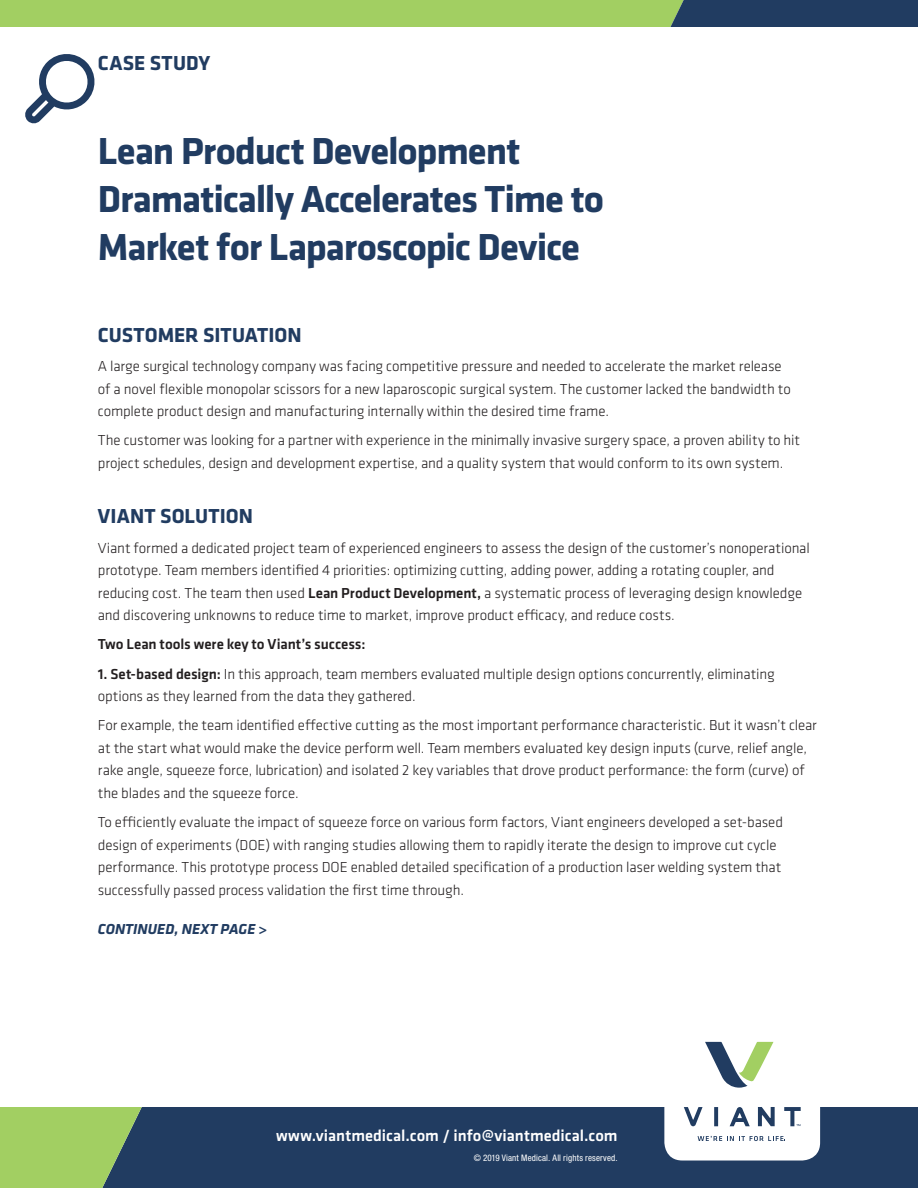
<style>
.page{position:relative;width:918px;height:1188px;background:#fff}
.page>*{position:absolute;margin:0;border:0;box-sizing:border-box;transform-origin:0 0}
.t1{font:700 39px/48px "Klavika";letter-spacing:-.03em;color:#213c61}
.t2{font:700 21px "Klavika";letter-spacing:.005em;color:#213c61}
.Call-out{font:500 16.5px "Klavika";color:#fff}
.Body_Copy{font:300 15px/22.5px "Klavika";letter-spacing:-.005em;color:#231f20}
.Body_Copy-2{font:500 15px "Klavika";letter-spacing:-.005em;color:#231f20}
.t3{font:italic 700 15px "Klavika";color:#213c61}
.t4{font:condensed 9px "Helvetica Neue";letter-spacing:.02em;color:#fff}
.s1{font-weight:500}
</style>
<div class="page">
<div style="left:142px;top:1107px;width:776px;height:81px;background:#213c61"></div>
<svg style="left:0;top:1107px;width:142px;height:81px;background:#90bb62"></svg>
<svg style="left:0;top:0;width:918px;height:27px;background:#80a861"></svg>
<svg style="left:664px;top:1041px;width:156px;height:120px"></svg>
<svg style="left:25px;top:54px;width:70px;height:70px"></svg>
<p class="t2" style="left:98px;top:51px;width:114px">CASE STUDY</p>
<p class="t1" style="left:98px;top:128px;width:508px">Lean Product Development<br>Dramatically Accelerates Time to<br>Market for Laparoscopic Device</p>
<p class="t2" style="left:98px;top:324px;width:205px">CUSTOMER SITUATION</p>
<p class="Body_Copy" style="left:98px;top:355px;width:695px">A large surgical technology company was facing competitive pressure and needed to accelerate the market release of a novel flexible monopolar scissors for a new laparoscopic surgical system. The customer lacked the bandwidth to complete product design and manufacturing internally within the desired time frame.</p>
<p class="Body_Copy" style="left:98px;top:429px;width:704px">The customer was looking for a partner with experience in the minimally invasive surgery space, a proven ability to hit project schedules, design and development expertise, and a quality system that would conform to its own system.</p>
<p class="t2" style="left:98px;top:505px;width:157px">VIANT SOLUTION</p>
<p class="Body_Copy" style="left:98px;top:537px;width:713px">Viant formed a dedicated project team of experienced engineers to assess the design of the customer’s nonoperational prototype. Team members identified 4 priorities: optimizing cutting, adding power, adding a rotating coupler, and reducing cost. The team then used <span class="s1">Lean Product Development,</span> a systematic process of leveraging design knowledge and discovering unknowns to reduce time to market, improve product efficacy, and reduce costs.</p>
<p class="Body_Copy-2" style="left:98px;top:636px;width:269px">Two Lean tools were key to Viant’s success:</p>
<p class="Body_Copy" style="left:98px;top:663px;width:678px"><span class="s1">1. Set-based design:</span> In this approach, team members evaluated multiple design options concurrently, eliminating options as they learned from the data they gathered.</p>
<p class="Body_Copy" style="left:98px;top:714px;width:721px">For example, the team identified effective cutting as the most important performance characteristic. But it wasn’t clear at the start what would make the device perform well. Team members evaluated key design inputs (curve, relief angle, rake angle, squeeze force, lubrication) and isolated 2 key variables that drove product performance: the form (curve) of the blades and the squeeze force.</p>
<p class="Body_Copy" style="left:98px;top:811px;width:687px">To efficiently evaluate the impact of squeeze force on various form factors, Viant engineers developed a set-based design of experiments (DOE) with ranging studies allowing them to rapidly iterate the design to improve cut cycle performance. This prototype process DOE enabled detailed specification of a production laser welding system that successfully passed process validation the first time through.</p>
<p class="t3" style="left:98px;top:920px;width:171px">CONTINUED, NEXT PAGE &gt;</p>
<p class="Call-out" style="left:276px;top:1127px;width:343px">www.viantmedical.com / info@viantmedical.com</p>
<p class="t4" style="left:474px;top:1152px;width:145px">© 2019 Viant Medical. All rights reserved.</p>
</div>
